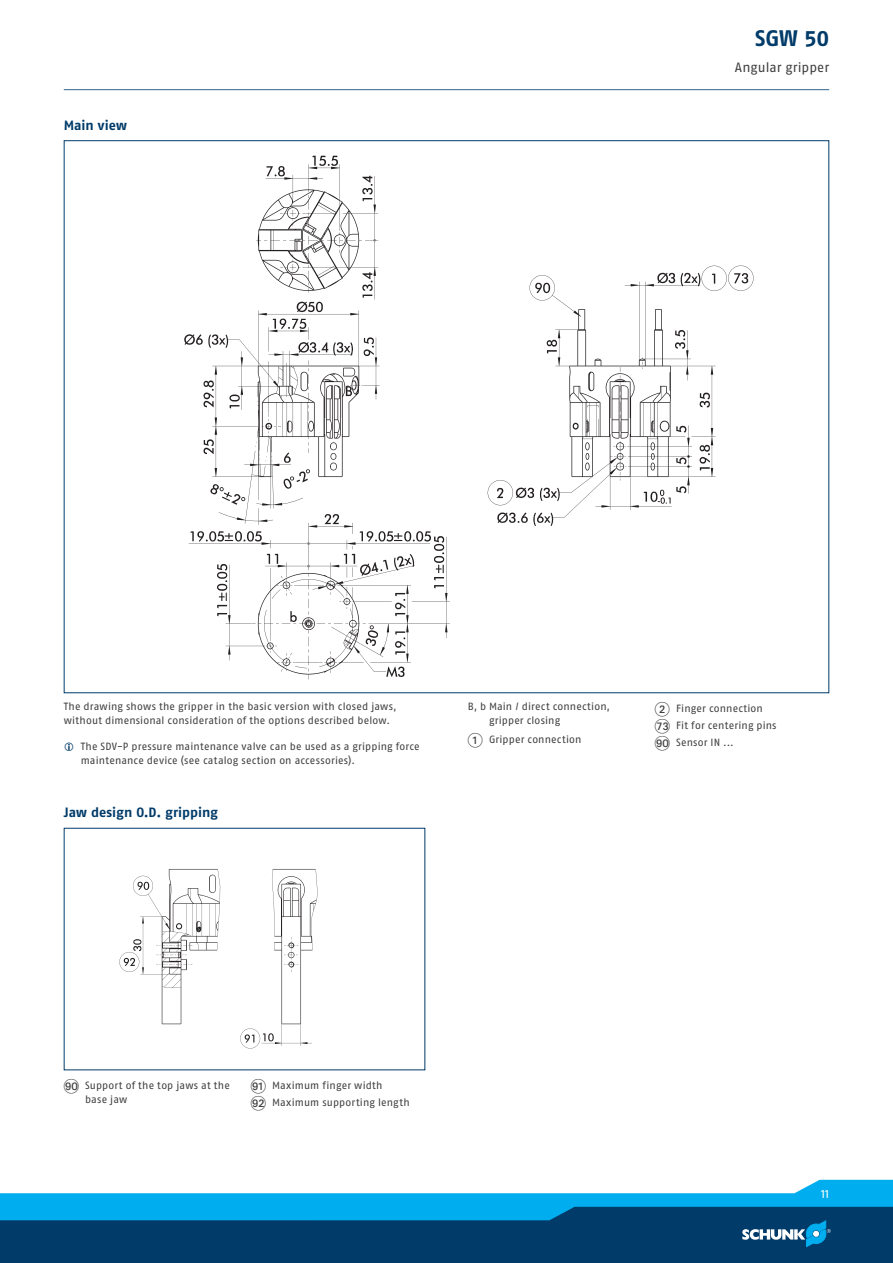
<style>
.page{position:relative;width:893px;height:1263px;background:#fff}
.page>*{position:absolute;margin:0;border:0;box-sizing:border-box;transform-origin:0 0}
.t1{font:700 22.5px "SCHUNK Fago Pro";color:#003b69}
.t2{font:700 13.5px "SCHUNK Fago Pro";color:#003b69}
.t3{font:13.5px "SCHUNK Fago Pro";color:#3e3e3f}
.t4{font:12px "SCHUNK Fago Pro";color:#fff}
.t5{font:10.5px/14.2px "SCHUNK Fago Pro";letter-spacing:.015em;color:#3e3e3f}
.s1{font-family:"Deco Numbers LH Circle";font-size:15px}
</style>
<div class="page">
<div style="left:0;top:1202px;width:893px;height:61px;background:#003b69"></div>
<svg style="left:0;top:1180px;width:893px;height:67px"></svg>
<hr style="left:64px;top:89px;width:765px;height:1px;background:#35628d">
<img style="left:184px;top:155px;width:570px;height:525px">
<img style="left:119px;top:869px;width:199px;height:180px">
<p class="t2" style="left:64px;top:117px;width:65px">Main view</p>
<h1 class="t1" style="left:755px;top:24px;width:75px">SGW 50</h1>
<p class="t3" style="left:735px;top:60px;width:96px">Angular gripper</p>
<p class="t5" style="left:64px;top:699px;width:334px">The drawing shows the gripper in the basic version with closed jaws, without dimensional consideration of the options described below.</p>
<p class="t5" style="left:81px;top:739px;width:340px">The SDV-P pressure maintenance valve can be used as a gripping force maintenance device (see catalog section on accessories).</p>
<p class="t2" style="left:64px;top:804px;width:156px">Jaw design O.D. gripping</p>
<p class="t5" style="left:489px;top:699px;width:123px;text-indent:-21px">B, b Main / direct connection, gripper closing</p>
<p class="t5" style="left:468px;top:732px;width:115px"><span class="s1">1</span> Gripper connection</p>
<p class="t5" style="left:655px;top:700px;width:123px;line-height:17px"><span class="s1">2</span> Finger connection<br><span class="s1">GM</span> Fit for centering pins<br><span class="s1">IT</span> Sensor IN ...</p>
<p class="t5" style="left:85px;top:1078px;width:146px;text-indent:-21px"><span class="s1">IT</span> Support of the top jaws at the base jaw</p>
<p class="t5" style="left:251px;top:1077px;width:160px;line-height:17px"><span class="s1">IK</span> Maximum finger width<br><span class="s1">IL</span> Maximum supporting length</p>
<p class="t4" style="left:821px;top:1186px;width:10px">11</p>
</div>
